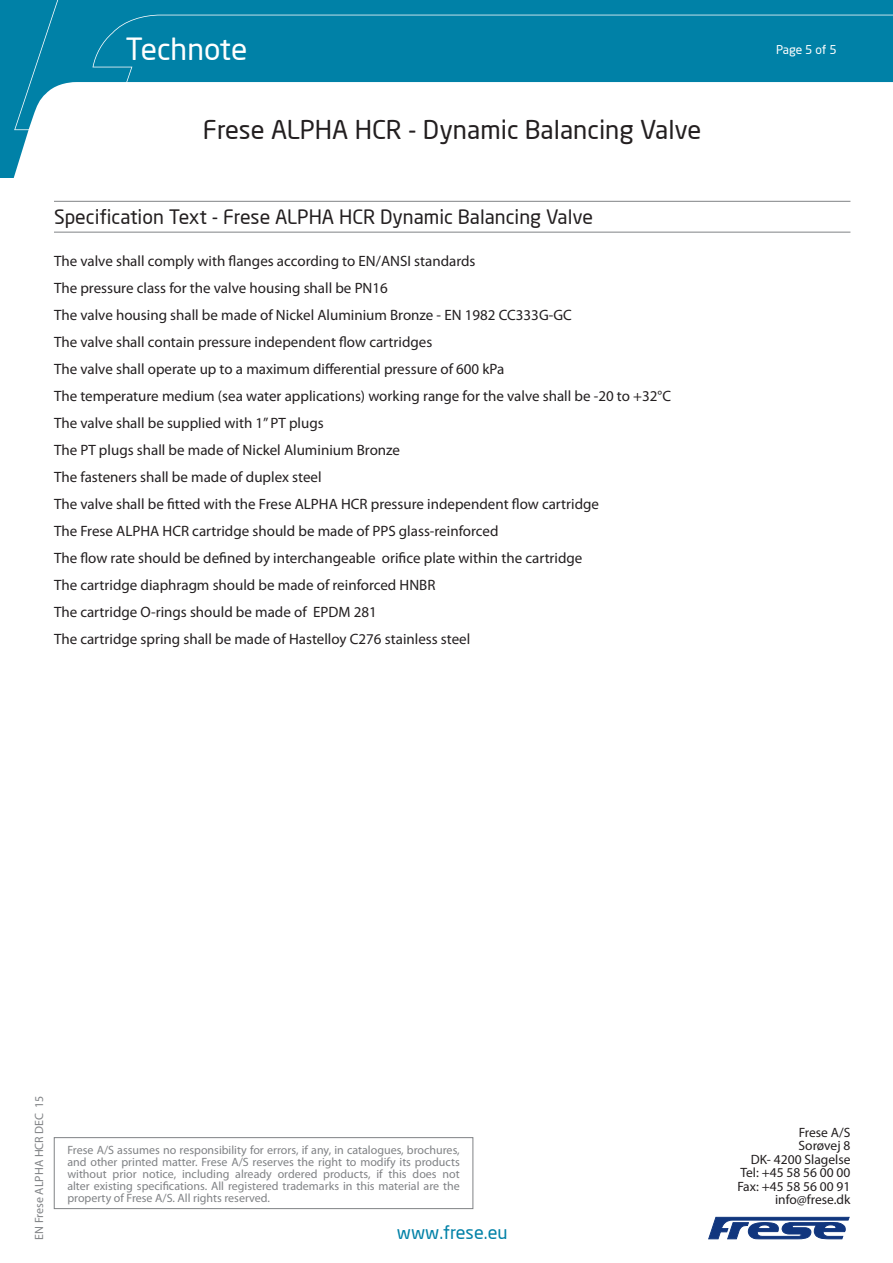
<style>
.page{position:relative;width:893px;height:1263px;background:#fff}
.page>*{position:absolute;margin:0;border:0;box-sizing:border-box;transform-origin:0 0}
.t1{font:30px "Neo Sans";color:#fff}
.t2{font:25.5px "Neo Sans";color:#231f20}
.Tekniske_data_-_Mell{font:19.5px "Neo Sans";color:#231f20}
.t3{font:18px "Neo Sans";color:#0081a7}
.Tekniske_data_-_Brød{font:15px "Myriad Pro";color:#231f20}
.Titler_-_index_uk{font:13.5px "Myriad Pro";color:#231f20}
.Titler_-_index_uk-2{font:12px/12px "Myriad Pro";color:#808285;text-align:justify}
.Titler_-_index_uk-3{font:12px "Neo Sans";letter-spacing:-.01em;color:#fff}
</style>
<div class="page">
<svg style="left:0;top:0;width:29px;height:177px;background:#1d8fb1"></svg>
<svg style="left:14px;top:0;width:879px;height:130px;fill:#0081a7"></svg>
<svg style="left:708px;top:1217px;width:141px;height:22px"></svg>
<hr style="left:54px;top:232px;width:796px;height:1px;background:#808285">
<hr style="left:54px;top:201px;width:796px;height:1px;background:#808285">
<div style="left:54px;top:1137px;width:419px;height:72px;border:1px solid #808285"></div>
<h1 class="t1" style="left:125px;top:31px;width:123px">Technote</h1>
<h2 class="t2" style="left:203px;top:114px;width:500px">Frese ALPHA HCR - Dynamic Balancing Valve</h2>
<p class="Tekniske_data_-_Mell" style="left:54px;top:204px;width:540px">Specification Text - Frese ALPHA HCR Dynamic Balancing Valve</p>
<p class="Tekniske_data_-_Brød" style="left:54px;top:252px;width:423px">The valve shall comply with flanges according to EN/ANSI standards</p>
<p class="Tekniske_data_-_Brød" style="left:54px;top:279px;width:335px">The pressure class for the valve housing shall be PN16</p>
<p class="Tekniske_data_-_Brød" style="left:54px;top:306px;width:519px">The valve housing shall be made of Nickel Aluminium Bronze - EN 1982 CC333G-GC</p>
<p class="Tekniske_data_-_Brød" style="left:54px;top:333px;width:380px">The valve shall contain pressure independent flow cartridges</p>
<p class="Tekniske_data_-_Brød" style="left:54px;top:360px;width:452px">The valve shall operate up to a maximum differential pressure of 600 kPa</p>
<p class="Tekniske_data_-_Brød" style="left:54px;top:387px;width:619px">The temperature medium (sea water applications) working range for the valve shall be -20 to +32°C</p>
<p class="Tekniske_data_-_Brød" style="left:54px;top:414px;width:271px">The valve shall be supplied with 1” PT plugs</p>
<p class="Tekniske_data_-_Brød" style="left:54px;top:441px;width:348px">The PT plugs shall be made of Nickel Aluminium Bronze</p>
<p class="Tekniske_data_-_Brød" style="left:54px;top:468px;width:269px">The fasteners shall be made of duplex steel</p>
<p class="Tekniske_data_-_Brød" style="left:54px;top:495px;width:546px">The valve shall be fitted with the Frese ALPHA HCR pressure independent flow cartridge</p>
<p class="Tekniske_data_-_Brød" style="left:54px;top:522px;width:446px">The Frese ALPHA HCR cartridge should be made of PPS glass-reinforced</p>
<p class="Tekniske_data_-_Brød" style="left:54px;top:549px;width:530px">The flow rate should be defined by interchangeable orifice plate within the cartridge</p>
<p class="Tekniske_data_-_Brød" style="left:54px;top:576px;width:383px">The cartridge diaphragm should be made of reinforced HNBR</p>
<p class="Tekniske_data_-_Brød" style="left:54px;top:603px;width:324px">The cartridge O-rings should be made of EPDM 281</p>
<p class="Tekniske_data_-_Brød" style="left:54px;top:630px;width:418px">The cartridge spring shall be made of Hastelloy C276 stainless steel</p>
<p class="Titler_-_index_uk-3" style="left:776px;top:42px;width:62px">Page 5 of 5</p>
<p class="Titler_-_index_uk-2" style="left:33px;top:1239px;width:146px;rotate:-90deg">EN Frese ALPHA HCR DEC 15</p>
<p class="Titler_-_index_uk-2" style="left:67px;top:1143px;width:394px">Frese A/S assumes no responsibility for errors, if any, in catalogues, brochures, and other printed matter. Frese A/S reserves the right to modify its products without prior notice, including already ordered products, if this does not alter existing specifications. All registered trademarks in this material are the property of Frese A/S. All rights reserved.</p>
<p class="t3" style="left:397px;top:1222px;width:112px">www.frese.eu</p>
<p class="Titler_-_index_uk" style="left:799px;top:1124px;width:53px">Frese A/S</p>
<p class="Titler_-_index_uk" style="left:798px;top:1137px;width:53px">Sorøvej 8</p>
<p class="Titler_-_index_uk" style="left:751px;top:1151px;width:101px">DK- 4200 Slagelse</p>
<p class="Titler_-_index_uk" style="left:740px;top:1164px;width:112px">Tel: +45 58 56 00 00</p>
<p class="Titler_-_index_uk" style="left:737px;top:1178px;width:115px">Fax: +45 58 56 00 91</p>
<p class="Titler_-_index_uk" style="left:775px;top:1191px;width:77px">info@frese.dk</p>
</div>
